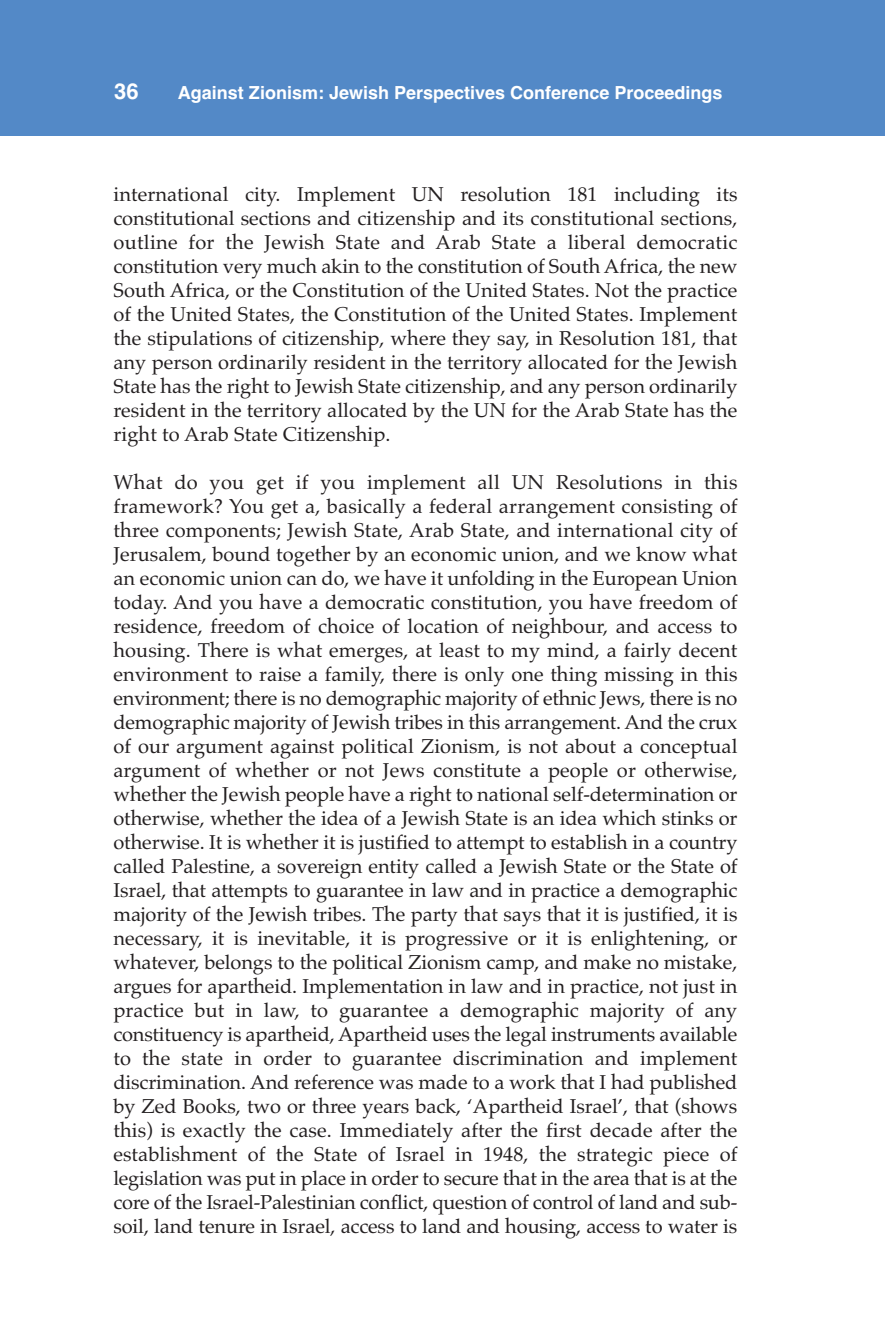
<style>
.page{position:relative;width:885px;height:1327px;background:#fff}
.page>*{position:absolute;margin:0;border:0;box-sizing:border-box;transform-origin:0 0}
.t1{font:700 22px "Helvetica";color:#fff}
.t2{font:20px/24px "Palatino";color:#231f20;text-align:justify}
.t3{font:700 18px "Helvetica";color:#fff}
</style>
<div class="page">
<div style="left:0;top:0;width:884px;height:136px;background:#5389c7"></div>
<p class="t1" style="left:114px;top:78px;width:26px">36</p>
<p class="t3" style="left:178px;top:83px;width:546px">Against Zionism: Jewish Perspectives Conference Proceedings</p>
<p class="t2" style="left:113px;top:182px;width:625px">international city. Implement UN resolution 181 including its constitutional sections and citizenship and its constitutional sections, outline for the Jewish State and Arab State a liberal democratic constitution very much akin to the constitution of South Africa, the new South Africa, or the Constitution of the United States. Not the practice of the United States, the Constitution of the United States. Implement the stipulations of citizenship, where they say, in Resolution 181, that any person ordinarily resident in the territory allocated for the Jewish State has the right to Jewish State citizenship, and any person ordinarily resident in the territory allocated by the UN for the Arab State has the right to Arab State Citizenship.</p>
<p class="t2" style="left:113px;top:470px;width:625px">What do you get if you implement all UN Resolutions in this framework? You get a, basically a federal arrangement consisting of three components; Jewish State, Arab State, and international city of Jerusalem, bound together by an economic union, and we know what an economic union can do, we have it unfolding in the European Union today. And you have a democratic constitution, you have freedom of residence, freedom of choice of location of neighbour, and access to housing. There is what emerges, at least to my mind, a fairly decent environment to raise a family, there is only one thing missing in this environment; there is no demographic majority of ethnic Jews, there is no demographic majority of Jewish tribes in this arrangement. And the crux of our argument against political Zionism, is not about a conceptual argument of whether or not Jews constitute a people or otherwise, whether the Jewish people have a right to national self-determination or otherwise, whether the idea of a Jewish State is an idea which stinks or otherwise. It is whether it is justified to attempt to establish in a country called Palestine, a sovereign entity called a Jewish State or the State of Israel, that attempts to guarantee in law and in practice a demographic majority of the Jewish tribes. The party that says that it is justified, it is necessary, it is inevitable, it is progressive or it is enlightening, or whatever, belongs to the political Zionism camp, and make no mistake, argues for apartheid. Implementation in law and in practice, not just in practice but in law, to guarantee a demographic majority of any constituency is apartheid, Apartheid uses the legal instruments available to the state in order to guarantee discrimination and implement discrimination. And reference was made to a work that I had published by Zed Books, two or three years back, ‘Apartheid Israel’, that (shows this) is exactly the case. Immediately after the first decade after the establishment of the State of Israel in 1948, the strategic piece of legislation was put in place in order to secure that in the area that is at the core of the Israel-Palestinian conflict, question of control of land and sub&shy;soil, land tenure in Israel, access to land and housing, access to water is</p>
</div>
